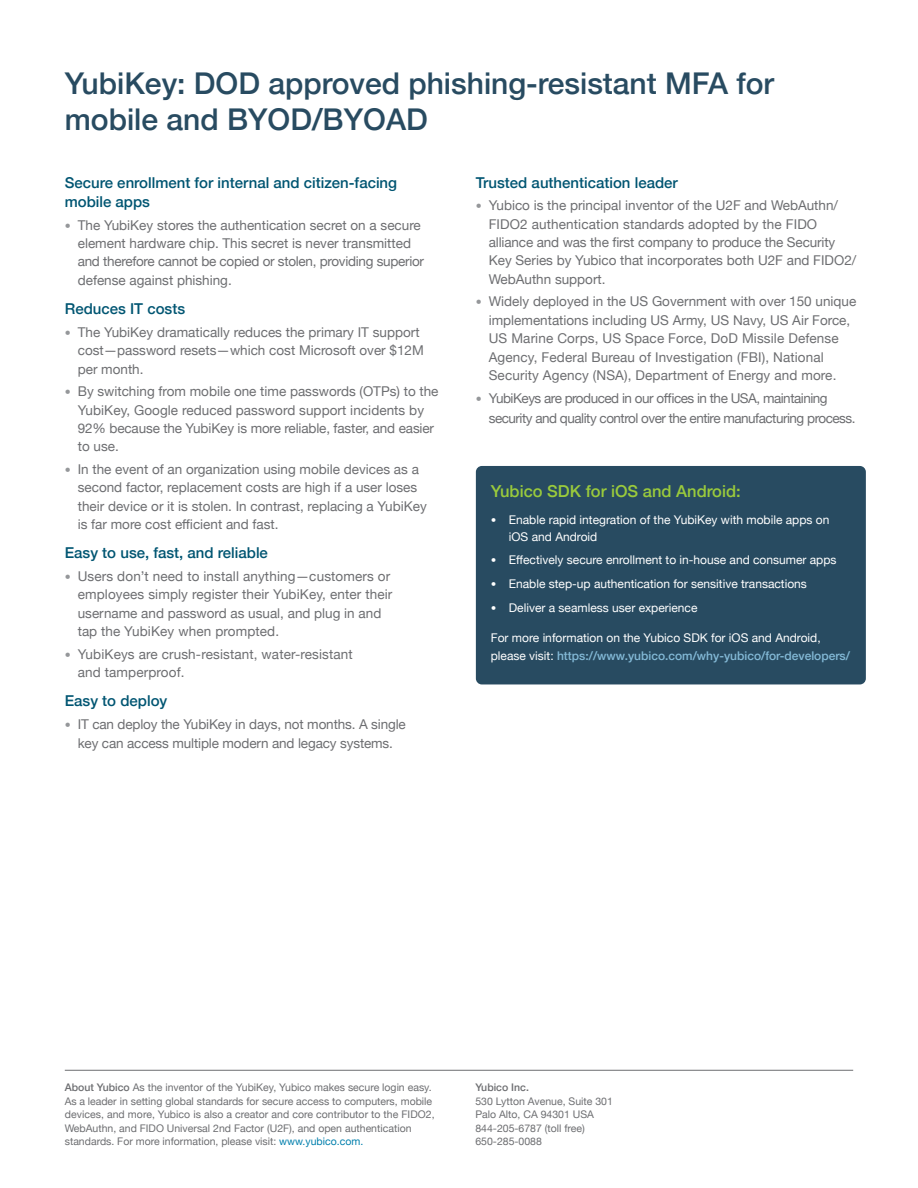
<style>
.page{position:relative;width:918px;height:1188px;background:#fff}
.page>*{position:absolute;margin:0;border:0;box-sizing:border-box;transform-origin:0 0}
.t1{font:500 30px/36px "Helvetica Neue";color:#284b61}
.t2{font:500 16.5px "Helvetica Neue";color:#9aca3c}
.t3{font:500 15px/19.5px "Helvetica Neue";color:#005572}
.t4{font:13.5px/18.3px "Helvetica Neue";color:#6d6e71}
.t5{font:13.5px/20.2px "Helvetica Neue";letter-spacing:-.035em;color:#6d6e71}
.t6{font:12px/16.5px "Helvetica Neue";color:#fff}
.t7{font:10.5px/13.5px "Helvetica Neue";color:#6d6e71}
.t8{font:500 10.5px "Helvetica Neue";color:#6d6e71}
.s1{font-weight:100;font-size:12px;color:#95979a}
.s2{font-size:9px}
.s3{font-weight:500;color:#83b9d6}
.s4{font-weight:500}
.s5{color:#007fac}
</style>
<div class="page">
<hr style="left:65px;top:1070px;width:788px;height:1px;background:#6d6e71">
<div style="left:476px;top:466px;width:390px;height:218px;background:#284b61;border-radius:6px"></div>
<h1 class="t1" style="left:65px;top:63px;width:711px">YubiKey: DOD approved phishing-resistant MFA for mobile and BYOD/BYOAD</h1>
<p class="t3" style="left:65px;top:171px;width:334px">Secure enrollment for internal and citizen-facing mobile apps</p>
<p class="t4" style="left:78px;top:217px;width:348px;text-indent:-13px"><span class="s1">•</span> The YubiKey stores the authentication secret on a secure element hardware chip. This secret is never transmitted and therefore cannot be copied or stolen, providing superior defense against phishing.</p>
<p class="t3" style="left:65px;top:298px;width:122px">Reduces IT costs</p>
<p class="t4" style="left:78px;top:324px;width:348px;text-indent:-13px"><span class="s1">•</span> The YubiKey dramatically reduces the primary IT support cost—password resets—which cost Microsoft over $12M per month.</p>
<p class="t4" style="left:78px;top:383px;width:362px;text-indent:-13px"><span class="s1">•</span> By switching from mobile one time passwords (OTPs) to the YubiKey, Google reduced password support incidents by 92% because the YubiKey is more reliable, faster, and easier to use.</p>
<p class="t4" style="left:78px;top:461px;width:351px;text-indent:-13px"><span class="s1">•</span> In the event of an organization using mobile devices as a second factor, replacement costs are high if a user loses their device or it is stolen. In contrast, replacing a YubiKey is far more cost efficient and fast.</p>
<p class="t3" style="left:65px;top:542px;width:205px">Easy to use, fast, and reliable</p>
<p class="t4" style="left:78px;top:568px;width:316px;text-indent:-13px"><span class="s1">•</span> Users don’t need to install anything—customers or employees simply register their YubiKey, enter their username and password as usual, and plug in and tap the YubiKey when prompted.</p>
<p class="t4" style="left:78px;top:646px;width:276px;text-indent:-13px"><span class="s1">•</span> YubiKeys are crush-resistant, water-resistant and tamperproof.</p>
<p class="t3" style="left:65px;top:690px;width:104px">Easy to deploy</p>
<p class="t4" style="left:65px;top:716px;width:343px;text-align:center"><span class="s1">•</span> IT can deploy the YubiKey in days, not months. A single key can access multiple modern and legacy systems.</p>
<p class="t3" style="left:476px;top:171px;width:204px">Trusted authentication leader</p>
<p class="t4" style="left:489px;top:197px;width:369px;text-indent:-13px"><span class="s1">•</span> Yubico is the principal inventor of the U2F and WebAuthn/ FIDO2 authentication standards adopted by the FIDO alliance and was the first company to produce the Security Key Series by Yubico that incorporates both U2F and FIDO2/ WebAuthn support.</p>
<p class="t4" style="left:489px;top:293px;width:369px;text-indent:-13px"><span class="s1">•</span> Widely deployed in the US Government with over 150 unique implementations including US Army, US Navy, US Air Force, US Marine Corps, US Space Force, DoD Missile Defense Agency, Federal Bureau of Investigation (FBI), National Security Agency (NSA), Department of Energy and more.</p>
<p class="t5" style="left:489px;top:388px;width:368px;text-indent:-13px"><span class="s1">•</span> YubiKeys are produced in our offices in the USA, maintaining security and quality control over the entire manufacturing process.</p>
<p class="t2" style="left:491px;top:478px;width:251px">Yubico SDK for iOS and Android:</p>
<p class="t6" style="left:509px;top:512px;width:322px;text-indent:-18px"><span class="s2">●</span> Enable rapid integration of the YubiKey with mobile apps on iOS and Android</p>
<p class="t6" style="left:491px;top:552px;width:347px"><span class="s2">●</span> Effectively secure enrollment to in-house and consumer apps</p>
<p class="t6" style="left:491px;top:576px;width:318px"><span class="s2">●</span> Enable step-up authentication for sensitive transactions</p>
<p class="t6" style="left:491px;top:600px;width:208px"><span class="s2">●</span> Deliver a seamless user experience</p>
<p class="t6" style="left:491px;top:629px;width:361px;line-height:18px">For more information on the Yubico SDK for iOS and Android, please visit: <span class="s3">https://www.yubico.com/why-yubico/for-developers/</span></p>
<p class="t7" style="left:65px;top:1081px;width:371px"><span class="s4">About Yubico</span> As the inventor of the YubiKey, Yubico makes secure login easy.<br>As a leader in setting global standards for secure access to computers, mobile devices, and more, Yubico is also a creator and core contributor to the FIDO2, WebAuthn, and FIDO Universal 2nd Factor (U2F), and open authentication standards. For more information, please visit: <span class="s5">www.yubico.com.</span></p>
<p class="t8" style="left:475px;top:1079px;width:55px">Yubico Inc.</p>
<p class="t7" style="left:475px;top:1095px;width:139px">530 Lytton Avenue, Suite 301<br>Palo Alto, CA 94301 USA<br>844-205-6787 (toll free)<br>650-285-0088</p>
</div>
